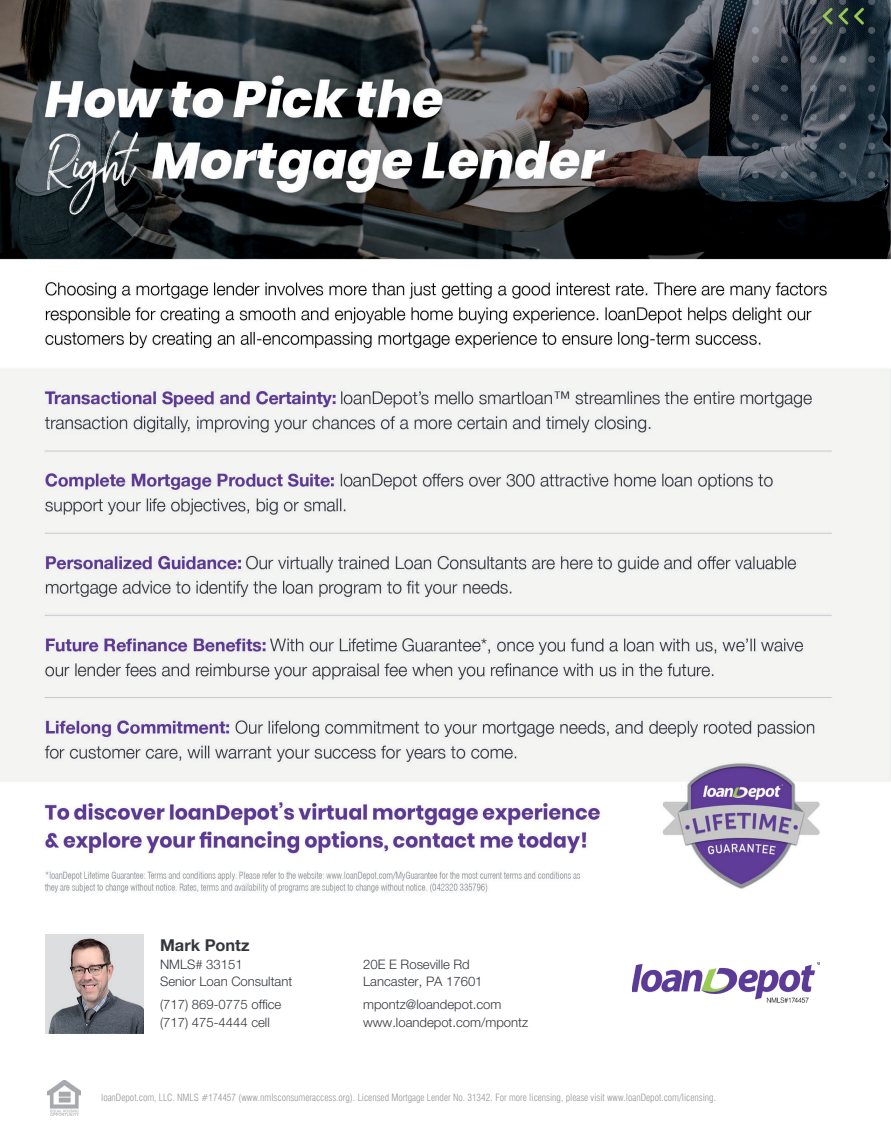
<style>
.page{position:relative;width:891px;height:1134px;background:#fff}
.page>*{position:absolute;margin:0;border:0;box-sizing:border-box;transform-origin:0 0}
.t1{font:700 16.35px "Helvetica Neue";color:#33373c}
.t2{font:300 13.05px/17.5px "Helvetica Neue";color:#33373c}
.t3{font:300 condensed 9.9px "Swiss 721 BT";color:#929498}
</style>
<div class="page">
<img style="left:0;top:0;width:891px;height:1116px">
<div style="left:0;top:894px;width:891px;height:182px;background:#fff"></div>
<img style="left:45px;top:935px;width:99px;height:98px">
<img style="left:632px;top:962px;width:188px;height:41px">
<img style="left:48px;top:1080px;width:32px;height:35px">
<h1 class="t1" style="left:160px;top:936px;width:91px">Mark Pontz</h1>
<h2 class="t2" style="left:160px;top:956px;width:134px">NMLS# 33151<br>Senior Loan Consultant</h2>
<h2 class="t2" style="left:160px;top:997px;width:123px">(717) 869-0775 office (717) 475-4444 cell</h2>
<h2 class="t2" style="left:363px;top:956px;width:121px">20E E Roseville Rd<br>Lancaster, PA 17601</h2>
<h2 class="t2" style="left:363px;top:997px;width:166px">mpontz@loandepot.com www.loandepot.com/mpontz</h2>
<p class="t3" style="left:101px;top:1093px;width:616px">loanDepot.com, LLC. NMLS #174457 (www.nmlsconsumeraccess.org). Licensed Mortgage Lender No. 31342. For more licensing, please visit www.loanDepot.com/licensing.</p>
</div>
